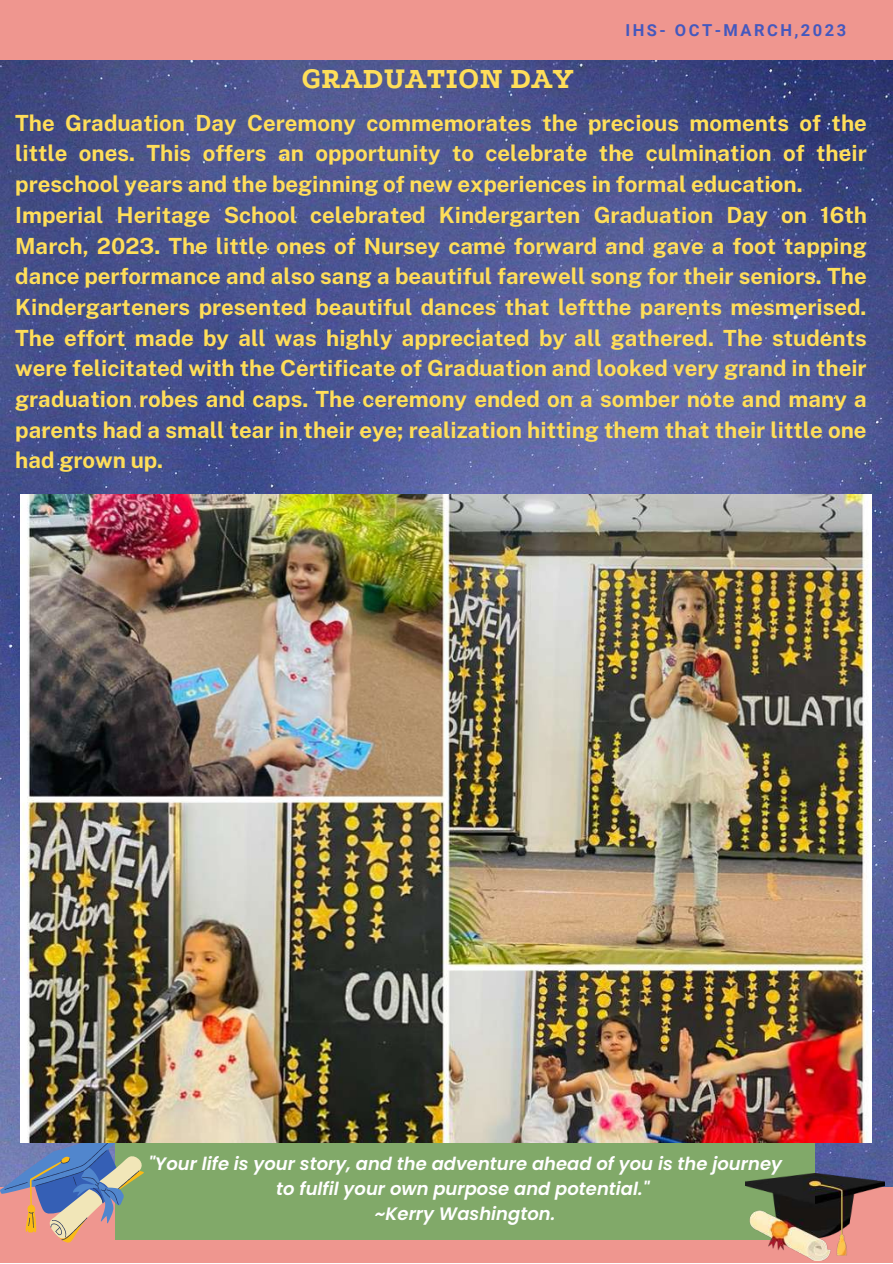
<style>
.page{position:relative;width:893px;height:1264px;background:#fff}
.page>*{position:absolute;margin:0;border:0;box-sizing:border-box;transform-origin:0 0}
.t1{font:800 31.2px "Podkova";color:#ffde59}
.t2{font:700 22.2px/30.8px "Public Sans";color:#ffde59}
.t3{font:italic 600 18px/24.8px "Poppins";color:#fff;text-align:center}
.t4{font:700 16.5px "Roboto";letter-spacing:.15em;color:#4458be}
</style>
<div class="page">
<img style="left:0;top:60px;width:892px;height:1127px">
<div style="left:0;top:0;width:892px;height:60px;background:#ef968f"></div>
<div style="left:0;top:1187px;width:892px;height:75px;background:#ef968f"></div>
<div style="left:115px;top:1142px;width:699px;height:97px;background:#81a969"></div>
<svg style="left:0;top:1127px;width:144px;height:115px"></svg>
<img style="left:745px;top:1173px;width:139px;height:87px">
<img style="left:20px;top:495px;width:851px;height:647px">
<p class="t4" style="left:625px;top:20px;width:222px">IHS- OCT-MARCH,2023</p>
<h1 class="t1" style="left:301px;top:61px;width:273px">GRADUATION DAY</h1>
<p class="t2" style="left:15px;top:107px;width:853px">The Graduation Day Ceremony commemorates the precious moments of the little ones. This offers an opportunity to celebrate the culmination of their preschool years and the beginning of new experiences in formal education.<br>Imperial Heritage School celebrated Kindergarten Graduation Day on 16th March, 2023. The little ones of Nursey came forward and gave a foot tapping dance performance and also sang a beautiful farewell song for their seniors. The Kindergarteners presented beautiful dances that leftthe parents mesmerised.<br>The effort made by all was highly appreciated by all gathered. The students were felicitated with the Certificate of Graduation and looked very grand in their graduation robes and caps. The ceremony ended on a somber note and many a parents had a small tear in their eye; realization hitting them that their little one had grown up.</p>
<p class="t3" style="left:148px;top:1151px;width:635px">"Your life is your story, and the adventure ahead of you is the journey to fulfil your own purpose and potential."<br>~Kerry Washington.</p>
</div>
